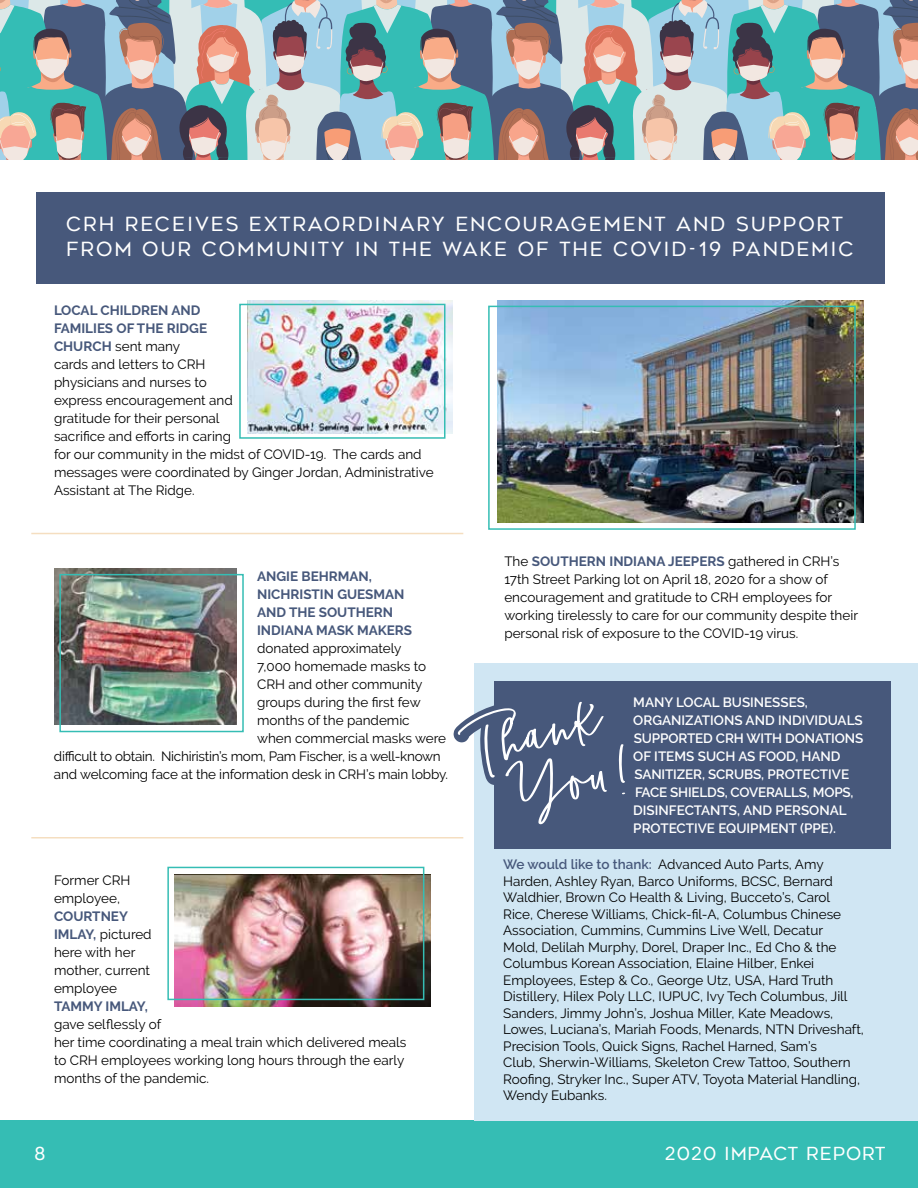
<style>
.page{position:relative;width:918px;height:1188px;background:#fff}
.page>*{position:absolute;margin:0;border:0;box-sizing:border-box;transform-origin:0 0}
.t1{font:19.5px/25.5px "Geometos Neue";letter-spacing:.1em;color:#fff}
.t2{font:18px "Geometos Neue";letter-spacing:.05em;color:#fff}
.t3{font:13.5px/18px "Raleway";color:#000}
.t4{font:600 13.5px/18px "Raleway";color:#fff}
.t5{font:700 13.5px/18px "Raleway";color:#47587b}
.t6{font:13.5px "Raleway";letter-spacing:-.02em;color:#000}
.s1{font-weight:700;color:#47587b}
.s2{font-weight:600;color:#47587b}
</style>
<div class="page">
<div style="left:0;top:1120px;width:918px;height:68px;background:#35bdb4"></div>
<div style="left:474px;top:663px;width:444px;height:457px;background:#d0e6f3"></div>
<div style="left:495px;top:681px;width:396px;height:168px;background:#47587b"></div>
<svg style="left:0;top:0;width:918px;height:160px;background:#8da4a9"></svg>
<div style="left:36px;top:192px;width:849px;height:92px;background:#47587b"></div>
<img style="left:498px;top:300px;width:366px;height:223px">
<img style="left:175px;top:874px;width:255px;height:132px">
<img style="left:247px;top:300px;width:205px;height:134px">
<img style="left:54px;top:568px;width:183px;height:157px">
<div style="left:239px;top:304px;width:207px;height:135px;border:2px solid #35bdb4"></div>
<div style="left:59px;top:574px;width:185px;height:158px;border:2px solid #35bdb4"></div>
<div style="left:488px;top:306px;width:368px;height:224px;border:2px solid #35bdb4"></div>
<div style="left:167px;top:867px;width:257px;height:133px;border:2px solid #35bdb4"></div>
<svg style="left:457px;top:699px;width:169px;height:150px"></svg>
<hr style="left:31px;top:533px;width:432px;height:1px;background:#f5dec0">
<hr style="left:31px;top:837px;width:432px;height:1px;background:#f5dec0">
<h1 class="t1" style="left:66px;top:211px;width:789px">CRH RECEIVES EXTRAORDINARY ENCOURAGEMENT AND SUPPORT<br>FROM OUR COMMUNITY IN THE WAKE OF THE COVID-19 PANDEMIC</h1>
<p class="t3" style="left:54px;top:301px;width:381px"><span class="s1">LOCAL CHILDREN AND<br>FAMILIES OF THE RIDGE<br>CHURCH</span> sent many<br>cards and letters to CRH<br>physicians and nurses to<br>express encouragement and<br>gratitude for their personal<br>sacrifice and efforts in caring<br>for our community in the midst of COVID-19. The cards and messages were coordinated by Ginger Jordan, Administrative<br>Assistant at The Ridge.</p>
<p class="t5" style="left:257px;top:568px;width:157px">ANGIE BEHRMAN,<br>NICHRISTIN GUESMAN<br>AND THE SOUTHERN<br>INDIANA MASK MAKERS</p>
<p class="t3" style="left:257px;top:639px;width:146px">donated approximately</p>
<p class="t3" style="left:257px;top:657px;width:171px">7,000 homemade masks to</p>
<p class="t3" style="left:257px;top:675px;width:167px">CRH and other community</p>
<p class="t3" style="left:257px;top:693px;width:165px">groups during the first few</p>
<p class="t3" style="left:257px;top:711px;width:154px">months of the pandemic</p>
<p class="t3" style="left:257px;top:729px;width:191px">when commercial masks were</p>
<p class="t6" style="left:54px;top:749px;width:388px">difficult to obtain. Nichiristin’s mom, Pam Fischer, is a well-known</p>
<p class="t3" style="left:54px;top:765px;width:396px">and welcoming face at the information desk in CRH’s main lobby.</p>
<p class="t3" style="left:54px;top:871px;width:78px">Former CRH employee,</p>
<p class="t3" style="left:54px;top:907px;width:99px"><span class="s1">COURTNEY<br>IMLAY,</span> pictured here with her mother, current employee</p>
<p class="t5" style="left:54px;top:997px;width:95px">TAMMY IMLAY,</p>
<p class="t3" style="left:54px;top:1015px;width:354px">gave selflessly of<br>her time coordinating a meal train which delivered meals to CRH employees working long hours through the early months of the pandemic.</p>
<p class="t3" style="left:504px;top:552px;width:355px">The <span class="s1">SOUTHERN INDIANA JEEPERS</span> gathered in CRH’s 17th Street Parking lot on April 18, 2020 for a show of encouragement and gratitude to CRH employees for working tirelessly to care for our community despite their personal risk of exposure to the COVID-19 virus.</p>
<p class="t4" style="left:633px;top:693px;width:232px">MANY LOCAL BUSINESSES,<br>ORGANIZATIONS AND INDIVIDUALS<br>SUPPORTED CRH WITH DONATIONS<br>OF ITEMS SUCH AS FOOD, HAND<br>SANITIZER, SCRUBS, PROTECTIVE<br>FACE SHIELDS, COVERALLS, MOPS,<br>DISINFECTANTS, AND PERSONAL<br>PROTECTIVE EQUIPMENT (PPE).</p>
<p class="t3" style="left:503px;top:856px;width:362px;line-height:16.5px"><span class="s2">We would like to thank:</span> Advanced Auto Parts, Amy Harden, Ashley Ryan, Barco Uniforms, BCSC, Bernard Waldhier, Brown Co Health &amp; Living, Bucceto’s, Carol<br>Rice, Cherese Williams, Chick-fil-A, Columbus Chinese Association, Cummins, Cummins Live Well, Decatur<br>Mold, Delilah Murphy, Dorel, Draper Inc., Ed Cho &amp; the Columbus Korean Association, Elaine Hilber, Enkei Employees, Estep &amp; Co., George Utz, USA, Hard Truth Distillery, Hilex Poly LLC, IUPUC, Ivy Tech Columbus, Jill Sanders, Jimmy John’s, Joshua Miller, Kate Meadows, Lowes, Luciana’s, Mariah Foods, Menards, NTN Driveshaft, Precision Tools, Quick Signs, Rachel Harned, Sam’s<br>Club, Sherwin-Williams, Skeleton Crew Tattoo, Southern Roofing, Stryker Inc., Super ATV, Toyota Material Handling, Wendy Eubanks.</p>
<h2 class="t2" style="left:35px;top:1143px;width:13px">8</h2>
<h2 class="t2" style="left:664px;top:1143px;width:223px">2020 IMPACT REPORT</h2>
</div>
